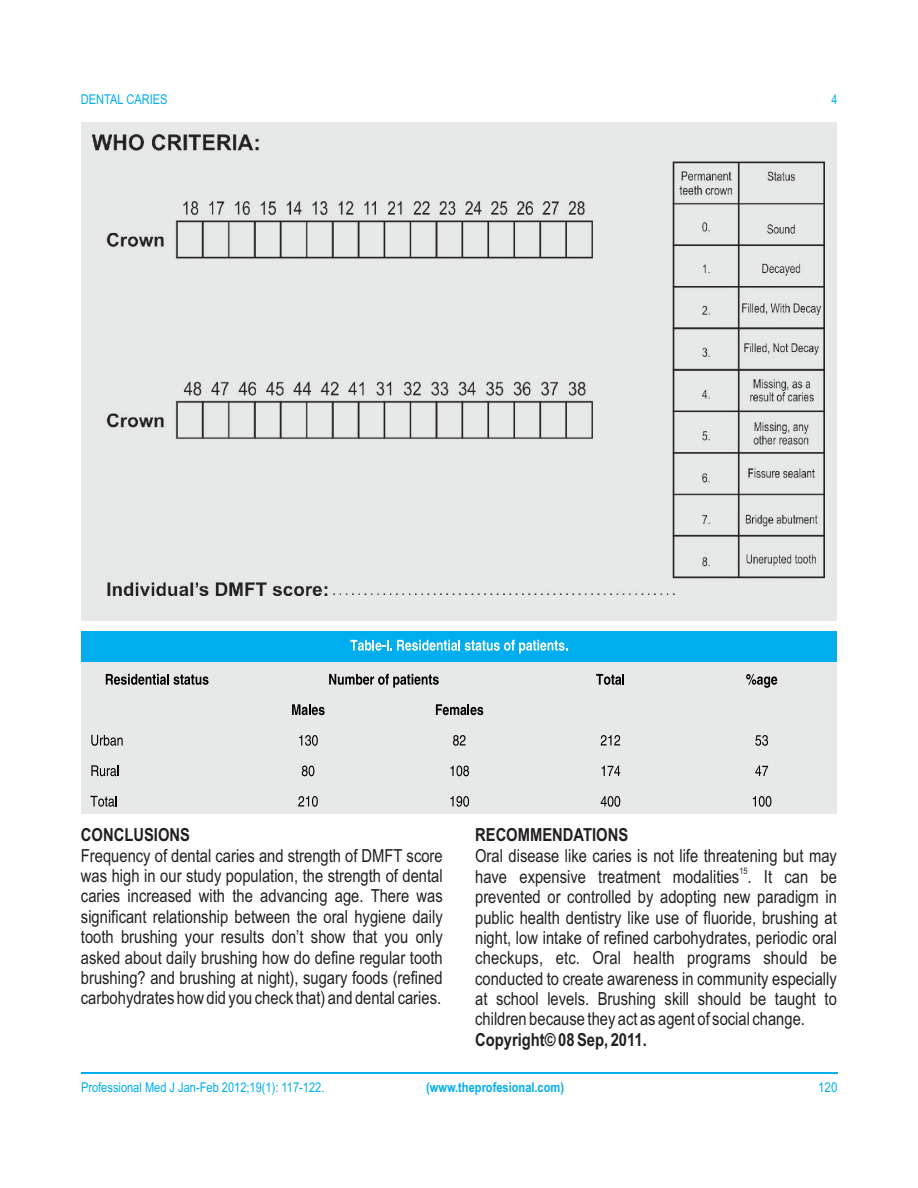
<style>
.page{position:relative;width:918px;height:1188px;background:#fff}
.page>*{position:absolute;margin:0;border:0;box-sizing:border-box;transform-origin:0 0}
.t1{font:18px/20.4px "Arial Narrow";color:#231f20}
.t2{font:700 18px "Arial Narrow";color:#231f20}
.t3{font:13.5px "Arial Narrow";color:#00aeef}
.t4{font:700 13.5px "Arial Narrow";color:#00aeef}
.t5{font:13.5px "Arial Narrow";color:#00aeef;scale:1.04 1}
.t6{font:13.2px "Arial Narrow";color:#00aeef}
.t7{font:9px "Arial Narrow";color:#231f20}
</style>
<div class="page">
<hr style="left:81px;top:1072px;width:756px;height:2px;background:#00aeef">
<div style="left:81px;top:122px;width:756px;height:498px;background:#e7e8e8"></div>
<img style="left:93px;top:134px;width:732px;height:462px">
<div style="left:81px;top:631px;width:756px;height:31px;background:#00aeef"></div>
<div style="left:81px;top:662px;width:756px;height:152px;background:#e7e8e8"></div>
<svg style="left:350px;top:640px;width:218px;height:14px"></svg>
<svg style="left:106px;top:674px;width:103px;height:11px"></svg>
<svg style="left:329px;top:674px;width:110px;height:14px"></svg>
<svg style="left:596px;top:674px;width:28px;height:11px"></svg>
<svg style="left:746px;top:674px;width:31px;height:14px"></svg>
<svg style="left:292px;top:704px;width:33px;height:11px"></svg>
<svg style="left:436px;top:704px;width:47px;height:11px"></svg>
<svg style="left:91px;top:735px;width:32px;height:11px"></svg>
<svg style="left:299px;top:735px;width:19px;height:11px"></svg>
<svg style="left:453px;top:735px;width:13px;height:11px"></svg>
<svg style="left:601px;top:735px;width:19px;height:10px"></svg>
<svg style="left:755px;top:735px;width:13px;height:11px"></svg>
<svg style="left:91px;top:765px;width:28px;height:11px"></svg>
<svg style="left:302px;top:766px;width:12px;height:10px"></svg>
<svg style="left:450px;top:766px;width:19px;height:10px"></svg>
<svg style="left:602px;top:766px;width:18px;height:10px"></svg>
<svg style="left:755px;top:766px;width:13px;height:10px"></svg>
<svg style="left:91px;top:796px;width:26px;height:11px"></svg>
<svg style="left:298px;top:796px;width:20px;height:11px"></svg>
<svg style="left:450px;top:796px;width:19px;height:11px"></svg>
<svg style="left:601px;top:796px;width:19px;height:11px"></svg>
<svg style="left:753px;top:796px;width:18px;height:11px"></svg>
<p class="t3" style="left:81px;top:94px;width:88px">DENTAL CARIES</p>
<p class="t6" style="left:832px;top:94px;width:8px">4</p>
<p class="t2" style="left:81px;top:828px;width:111px">CONCLUSIONS</p>
<p class="t2" style="left:475px;top:828px;width:155px">RECOMMENDATIONS</p>
<p class="t1" style="left:81px;top:847px;width:363px">Frequency of dental caries and strength of DMFT score</p>
<p class="t1" style="left:475px;top:847px;width:363px">Oral disease like caries is not life threatening but may</p>
<p class="t7" style="left:739px;top:867px;width:10px">15</p>
<p class="t1" style="left:81px;top:867px;width:363px">was high in our study population, the strength of dental</p>
<p class="t1" style="left:475px;top:868px;width:363px">have expensive treatment modalities . It can be</p>
<p class="t1" style="left:81px;top:888px;width:363px">caries increased with the advancing age. There was</p>
<p class="t1" style="left:475px;top:888px;width:363px">prevented or controlled by adopting new paradigm in</p>
<p class="t1" style="left:81px;top:908px;width:363px">significant relationship between the oral hygiene daily</p>
<p class="t1" style="left:475px;top:909px;width:363px">public health dentistry like use of fluoride, brushing at</p>
<p class="t1" style="left:81px;top:928px;width:363px">tooth brushing your results don’t show that you only</p>
<p class="t1" style="left:475px;top:929px;width:363px">night, low intake of refined carbohydrates, periodic oral</p>
<p class="t1" style="left:81px;top:949px;width:363px">asked about daily brushing how do define regular tooth</p>
<p class="t1" style="left:475px;top:949px;width:363px">checkups, etc. Oral health programs should be</p>
<p class="t1" style="left:81px;top:969px;width:363px">brushing? and brushing at night), sugary foods (refined</p>
<p class="t1" style="left:475px;top:970px;width:363px">conducted to create awareness in community especially</p>
<p class="t1" style="left:81px;top:990px;width:362px">carbohydrates how did you check that) and dental caries.</p>
<p class="t1" style="left:475px;top:990px;width:363px">at school levels. Brushing skill should be taught to children because they act as agent of social change.</p>
<p class="t2" style="left:475px;top:1033px;width:173px">Copyright© 08 Sep, 2011.</p>
<p class="t3" style="left:81px;top:1082px;width:245px">Professional Med J Jan-Feb 2012;19(1): 117-122.</p>
<p class="t4" style="left:426px;top:1082px;width:140px">(www.theprofesional.com)</p>
<p class="t5" style="left:818px;top:1082px;width:20px">120</p>
</div>
